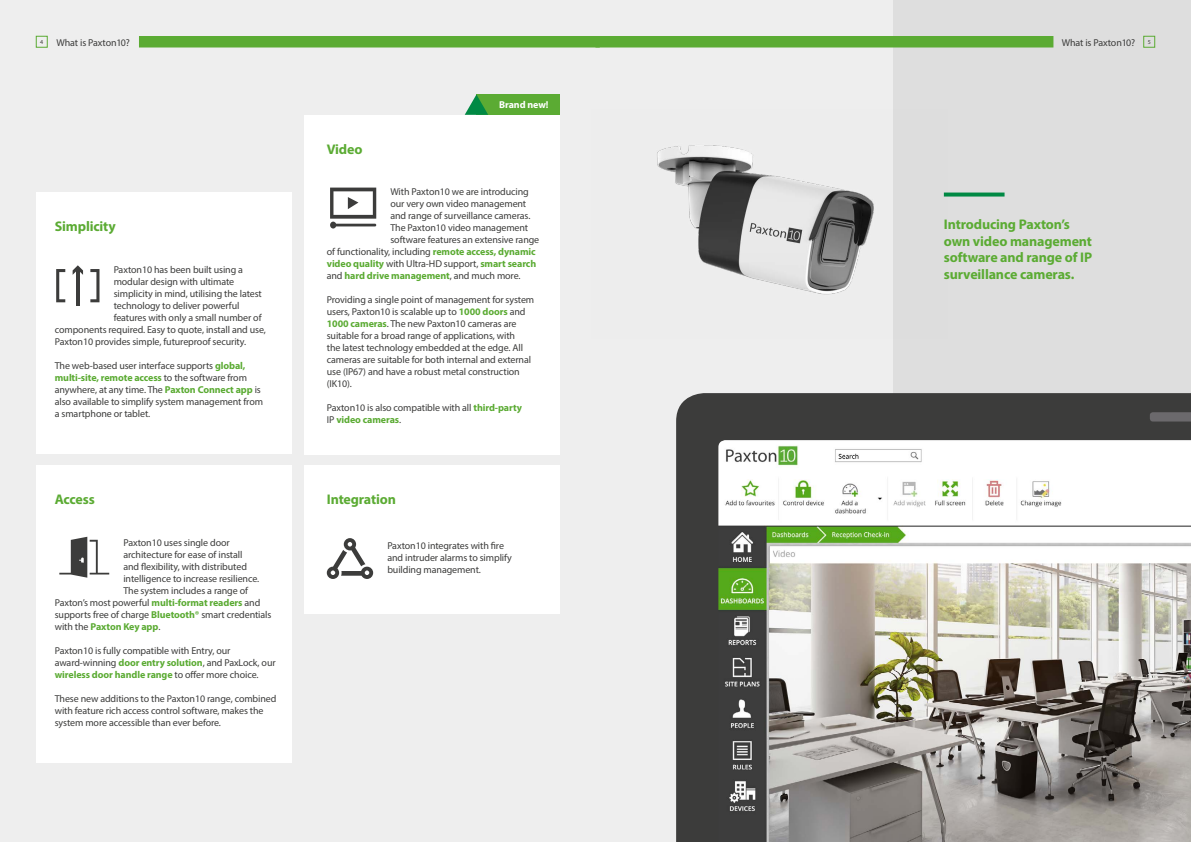
<style>
.page{position:relative;width:1191px;height:842px;background:#fff}
.page>*{position:absolute;margin:0;border:0;box-sizing:border-box;transform-origin:0 0}
.t1{font:700 14px/16.8px "Myriad Pro";letter-spacing:-.01em;color:#5bab33}
.t2{font:10px/12px "Myriad Pro";letter-spacing:-.01em;color:#3c3c3b}
.t3{font:700 10px "Myriad Pro";letter-spacing:-.01em;color:#5bab33}
.t4{font:700 10px "Myriad Pro";letter-spacing:-.01em;color:#fff}
.t5{font:6px "Myriad Pro";color:#3c3c3b}
.s1{font-weight:700;color:#5bab33}
.s2{font-weight:400;color:#3c3c3b}
</style>
<div class="page">
<div style="left:587px;top:0;width:604px;height:842px;background:#eee"></div>
<div style="left:0;top:0;width:595px;height:842px;background:#eee"></div>
<div style="left:139px;top:36px;width:461px;height:12px;background:#5bab33"></div>
<div style="left:36px;top:36px;width:12px;height:12px;border:1px solid #5bab33"></div>
<div style="left:893px;top:0;width:298px;height:842px;background:#dedede"></div>
<div style="left:1143px;top:36px;width:12px;height:12px;border:1px solid #5bab33"></div>
<div style="left:595px;top:36px;width:458px;height:12px;background:#5bab33"></div>
<div style="left:36px;top:193px;width:256px;height:261px;background:#fff"></div>
<div style="left:304px;top:115px;width:255px;height:339px;background:#fff"></div>
<div style="left:304px;top:465px;width:255px;height:149px;background:#fff"></div>
<div style="left:36px;top:465px;width:256px;height:297px;background:#fff"></div>
<svg style="left:56px;top:269px;width:9px;height:33px"></svg>
<svg style="left:90px;top:269px;width:9px;height:33px"></svg>
<hr style="left:76px;top:269px;width:3px;height:37px;background:#3c3c3b">
<svg style="left:73px;top:265px;width:10px;height:10px"></svg>
<svg style="left:59px;top:537px;width:50px;height:41px"></svg>
<svg style="left:330px;top:188px;width:46px;height:41px"></svg>
<svg style="left:327px;top:538px;width:46px;height:41px"></svg>
<svg style="left:947px;top:193px;width:57px;height:4px"></svg>
<div style="left:676px;top:393px;width:515px;height:449px;background:#3c3c3b"></div>
<img style="left:718px;top:440px;width:473px;height:402px">
<svg style="left:1149px;top:412px;width:42px;height:9px"></svg>
<div style="left:476px;top:94px;width:83px;height:21px;background:#5bab33"></div>
<svg style="left:465px;top:94px;width:23px;height:21px"></svg>
<img style="left:657px;top:145px;width:290px;height:150px">
<p class="t5" style="left:40px;top:38px;width:5px">4</p>
<p class="t2" style="left:56px;top:36px;width:75px">What is Paxton10?</p>
<p class="t2" style="left:1061px;top:36px;width:91px">What is Paxton10? <sup>5</sup></p>
<h1 class="t1" style="left:55px;top:218px;width:62px">Simplicity</h1>
<p class="t2" style="left:114px;top:263px;width:131px">Paxton10 has been built using a</p>
<p class="t2" style="left:114px;top:275px;width:122px">modular design with ultimate</p>
<p class="t2" style="left:114px;top:287px;width:150px">simplicity in mind, utilising the latest</p>
<p class="t2" style="left:114px;top:299px;width:127px">technology to deliver powerful</p>
<p class="t2" style="left:114px;top:311px;width:149px">features with only a small number of</p>
<p class="t2" style="left:55px;top:323px;width:213px">components required. Easy to quote, install and use,</p>
<p class="t2" style="left:55px;top:335px;width:193px">Paxton10 provides simple, futureproof security.</p>
<p class="t2" style="left:55px;top:359px;width:210px">The web-based user interface supports <span class="s1">global, multi-site, remote access</span> to the software from anywhere, at any time. The <span class="s1">Paxton Connect app</span> is also available to simplify system management from a smartphone or tablet.</p>
<h1 class="t1" style="left:327px;top:140px;width:37px">Video</h1>
<p class="t4" style="left:499px;top:98px;width:51px">Brand new!</p>
<p class="t2" style="left:390px;top:186px;width:140px">With Paxton10 we are introducing</p>
<p class="t2" style="left:390px;top:198px;width:137px">our very own video management</p>
<p class="t2" style="left:390px;top:210px;width:141px">and range of surveillance cameras.</p>
<p class="t2" style="left:390px;top:222px;width:139px">The Paxton10 video management</p>
<p class="t2" style="left:390px;top:234px;width:150px">software features an extensive range</p>
<p class="t2" style="left:327px;top:246px;width:210px">of functionality, including <span class="s1">remote access, dynamic</span></p>
<p class="t3" style="left:327px;top:257px;width:211px">video quality <span class="s2">with Ultra-HD support,</span> smart search</p>
<p class="t3" style="left:327px;top:269px;width:195px"><span class="s2">and</span> hard drive management<span class="s2">, and much more.</span></p>
<p class="t2" style="left:327px;top:294px;width:209px">Providing a single point of management for system users, Paxton10 is scalable up to <span class="s1">1000 doors</span> and <span class="s1">1000 cameras</span>. The new Paxton10 cameras are suitable for a broad range of applications, with<br>the latest technology embedded at the edge. All cameras are suitable for both internal and external use (IP67) and have a robust metal construction (IK10).</p>
<p class="t2" style="left:327px;top:402px;width:197px">Paxton10 is also compatible with all <span class="s1">third-party<br></span>IP <span class="s1">video cameras</span>.</p>
<h1 class="t1" style="left:55px;top:491px;width:42px">Access</h1>
<h1 class="t1" style="left:327px;top:491px;width:71px">Integration</h1>
<p class="t2" style="left:123px;top:536px;width:108px">Paxton10 uses single door</p>
<p class="t2" style="left:123px;top:548px;width:121px">architecture for ease of install</p>
<p class="t2" style="left:123px;top:560px;width:125px">and flexibility, with distributed</p>
<p class="t2" style="left:123px;top:572px;width:137px">intelligence to increase resilience.</p>
<p class="t2" style="left:123px;top:584px;width:126px">The system includes a range of</p>
<p class="t2" style="left:55px;top:596px;width:207px">Paxton’s most powerful <span class="s1">multi-format readers</span> and</p>
<p class="t2" style="left:55px;top:608px;width:218px">supports free of charge <span class="s1">Bluetooth®</span> smart credentials</p>
<p class="t3" style="left:55px;top:620px;width:107px"><span class="s2">with the</span> Paxton Key app<span class="s2">.</span></p>
<p class="t2" style="left:55px;top:644px;width:222px">Paxton10 is fully compatible with Entry, our award-winning <span class="s1">door entry solution</span>, and PaxLock, our <span class="s1">wireless door handle range</span> to offer more choice.</p>
<p class="t2" style="left:55px;top:692px;width:223px">These new additions to the Paxton10 range, combined with feature rich access control software, makes the system more accessible than ever before.</p>
<p class="t2" style="left:387px;top:539px;width:126px">Paxton10 integrates with fire and intruder alarms to simplify building management.</p>
<h1 class="t1" style="left:944px;top:215px;width:150px">Introducing Paxton’s own video management software and range of IP surveillance cameras.</h1>
</div>
